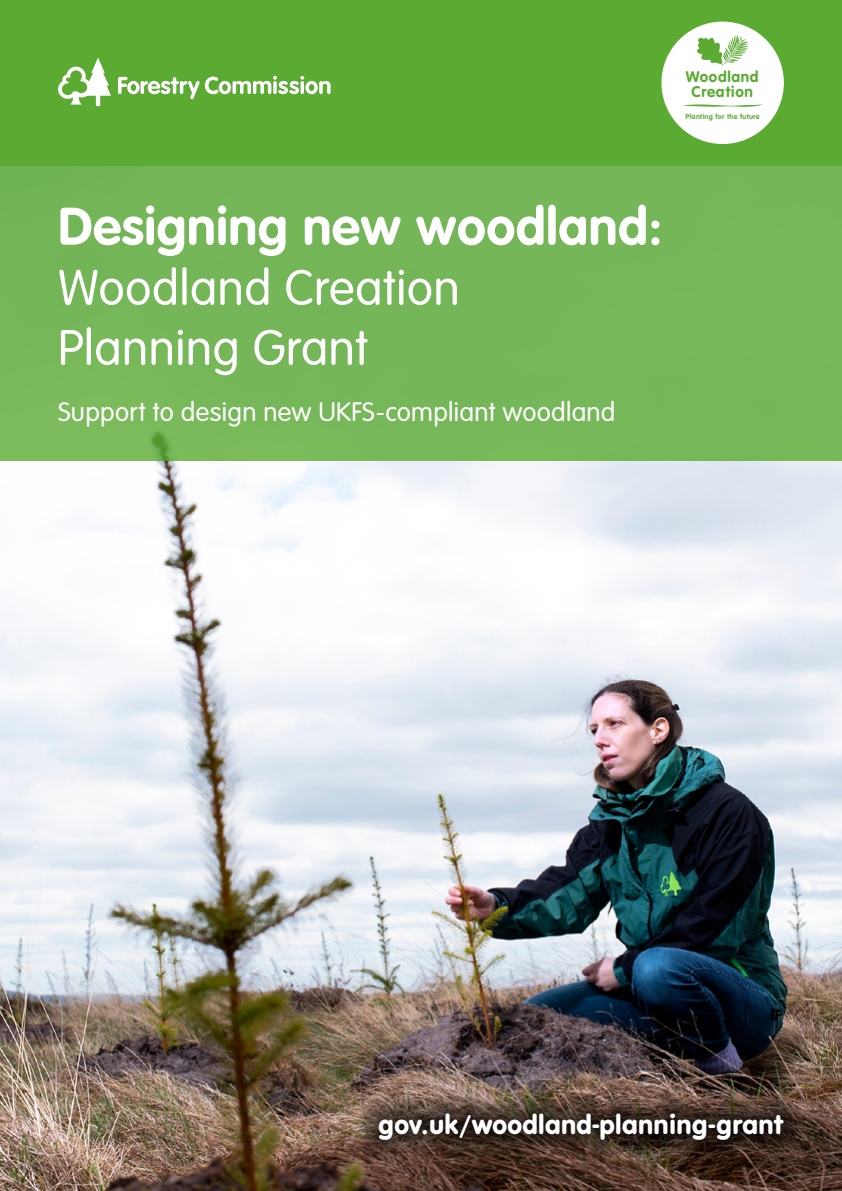
<style>
.page{position:relative;width:842px;height:1191px;background:#fff}
.page>*{position:absolute;margin:0;border:0;box-sizing:border-box;transform-origin:0 0}
.Subhead_copy{font:300 52px/60px "VAG Rundschrift D";letter-spacing:.01em;color:#fff}
.Subhead_copy-2{font:300 28px "VAG Rundschrift D";letter-spacing:.01em;color:#fff}
.Subhead_copy-3{font:28px "VAG Rundschrift D";letter-spacing:.01em;color:#fff}
.t1{font:700 15.2px/15.2px "VAG Rounded Std";letter-spacing:.04em;color:#5bab33;text-align:center}
.t2{font:700 7.2px "VAG Rounded Std";letter-spacing:.04em;color:#5bab33}
.s1{font-family:"VAG Rounded Bold";font-weight:400}
</style>
<div class="page">
<img style="left:0;top:460px;width:842px;height:731px">
<div style="left:0;top:0;width:842px;height:166px;background:#5bab33"></div>
<svg style="left:58px;top:58px;width:53px;height:48px"></svg>
<svg style="left:118px;top:76px;width:213px;height:23px"></svg>
<div style="left:0;top:166px;width:842px;height:294px;background:#75b659"></div>
<div style="left:661px;top:22px;width:123px;height:122px;background:#fff;border-radius:50%"></div>
<svg style="left:683px;top:104px;width:79px;height:3px"></svg>
<svg style="left:697px;top:35px;width:51px;height:30px"></svg>
<div style="left:358px;top:1090px;width:449px;height:71px;background:#000;opacity:.8"></div>
<p class="t1" style="left:686px;top:69px;width:74px">Woodland<br>Creation</p>
<p class="t2" style="left:685px;top:112px;width:76px">Planting for the future</p>
<p class="Subhead_copy" style="left:58px;top:199px;width:606px"><span class="s1">Designing new woodland:<br></span>Woodland Creation<br>Planning Grant</p>
<p class="Subhead_copy-2" style="left:58px;top:396px;width:559px">Support to design new UKFS-compliant woodland</p>
<p class="Subhead_copy-3" style="left:379px;top:1108px;width:407px">gov.uk/woodland-planning-grant</p>
</div>
